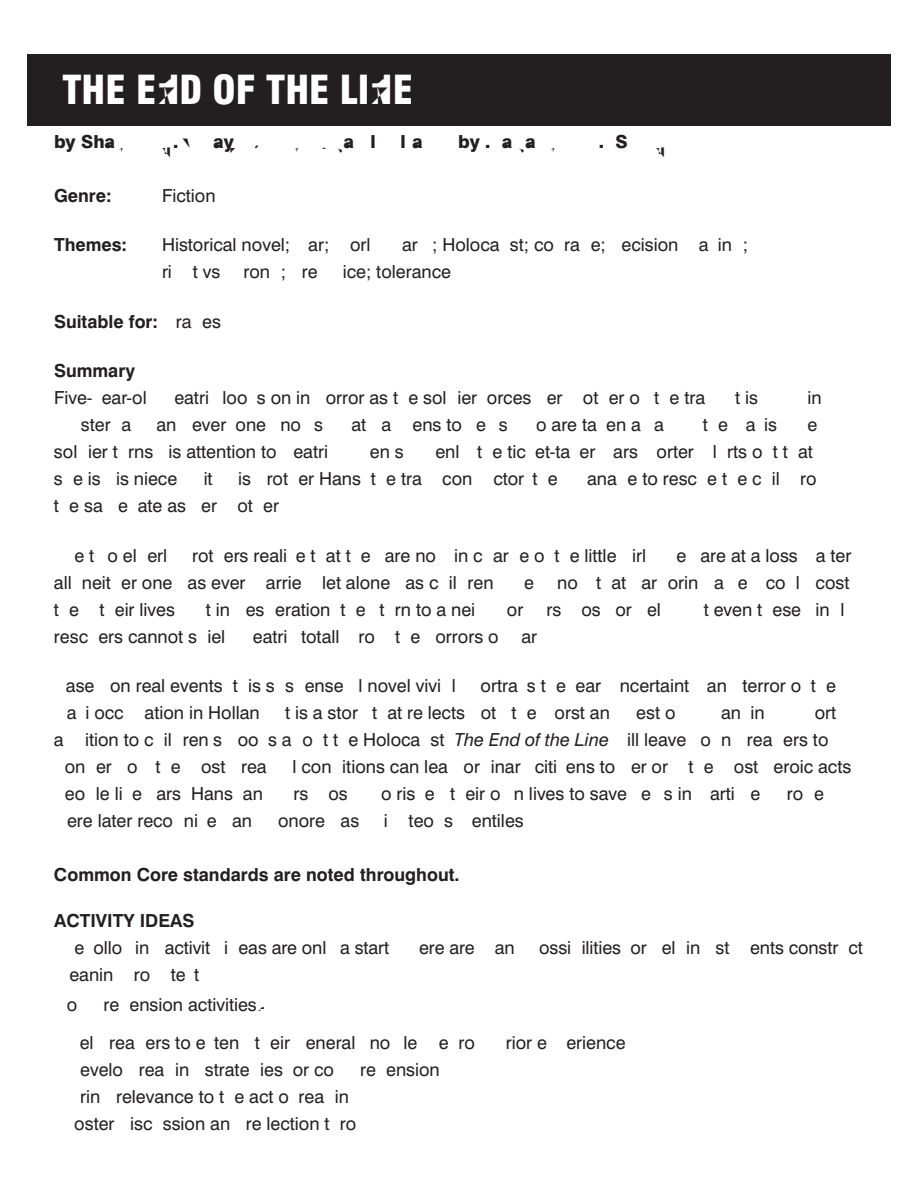
<style>
.page{position:relative;width:918px;height:1188px;background:#fff}
.page>*{position:absolute;margin:0;border:0;box-sizing:border-box;transform-origin:0 0}
.t1{font:900 condensed 39px "Swiss 721 BT";color:#fff}
.t2{font:18px/30px "Swiss 721 BT";color:#231f20}
.t3{font:700 18px "Swiss 721 BT";color:#231f20}
.t4{font:800 18px "Swiss 721 BT";color:#231f20}
.s1{font-weight:400}
.s2{font-style:italic}
</style>
<div class="page">
<div style="left:27px;top:54px;width:864px;height:72px;background:#231f20"></div>
<h1 class="t1" style="left:63px;top:74px;width:352px">THE END OF THE LINE</h1>
<p class="t4" style="left:54px;top:135px;width:81px">by Sha o</p>
<p class="t4" style="left:163px;top:135px;width:105px">. Mc ay •L</p>
<p class="t4" style="left:298px;top:135px;width:126px">o Pla p pa</p>
<p class="t4" style="left:458px;top:135px;width:109px">by Ma la o</p>
<p class="t4" style="left:599px;top:135px;width:30px">MS</p>
<p class="t4" style="left:657px;top:135px;width:7px">.</p>
<p class="t3" style="left:54px;top:189px;width:59px">Genre:</p>
<p class="t2" style="left:162px;top:182px;width:55px">Fiction</p>
<p class="t3" style="left:54px;top:238px;width:75px">Themes:</p>
<p class="t2" style="left:162px;top:232px;width:210px">Historical novel; ar; orl</p>
<p class="t2" style="left:402px;top:232px;width:348px">ar ; Holoca st; co ra e; ecision a in ;</p>
<p class="t2" style="left:162px;top:259px;width:60px">ri t vs</p>
<p class="t2" style="left:243px;top:259px;width:76px">ron ; re</p>
<p class="t2" style="left:343px;top:259px;width:110px">ice; tolerance</p>
<p class="t3" style="left:54px;top:315px;width:168px">Suitable for: <span class="s1">ra es</span></p>
<p class="t3" style="left:54px;top:364px;width:83px">Summary</p>
<p class="t2" style="left:54px;top:385px;width:94px">Five- ear-ol</p>
<p class="t2" style="left:174px;top:385px;width:532px">eatri loo s on in orror as t e sol ier orces er ot er o t e tra</p>
<p class="t2" style="left:735px;top:385px;width:24px">t is</p>
<p class="t2" style="left:807px;top:385px;width:16px">in</p>
<p class="t2" style="left:81px;top:412px;width:52px">ster a</p>
<p class="t2" style="left:156px;top:412px;width:168px">an ever one no s</p>
<p class="t2" style="left:351px;top:412px;width:158px">at a ensto e s</p>
<p class="t2" style="left:536px;top:412px;width:129px">oareta ena a</p>
<p class="t2" style="left:703px;top:412px;width:76px">te ais</p>
<p class="t2" style="left:808px;top:412px;width:11px">e</p>
<p class="t2" style="left:54px;top:439px;width:276px">sol ier t rns is attention to eatri</p>
<p class="t2" style="left:370px;top:439px;width:35px">en s</p>
<p class="t2" style="left:435px;top:439px;width:379px">enl t e tic et-ta er ars orter l rts o t t at</p>
<p class="t2" style="left:54px;top:466px;width:125px">s e is is niece</p>
<p class="t2" style="left:204px;top:466px;width:11px">it</p>
<p class="t2" style="left:238px;top:466px;width:321px">is rot er Hans t e tra con ctor t e</p>
<p class="t2" style="left:587px;top:466px;width:231px">ana etoresc et ec il ro</p>
<p class="t2" style="left:54px;top:493px;width:227px">t esa e ateas er ot er</p>
<p class="t2" style="left:75px;top:542px;width:94px">et oel erl</p>
<p class="t2" style="left:192px;top:542px;width:456px">rot ers reali e t at t e are no in c ar e o t e little irl</p>
<p class="t2" style="left:677px;top:542px;width:176px">e are at a loss a ter</p>
<p class="t2" style="left:54px;top:569px;width:441px">all neit er one as ever arrie let alone as c il ren</p>
<p class="t2" style="left:524px;top:569px;width:11px">e</p>
<p class="t2" style="left:557px;top:569px;width:294px">no t at ar orin a e co l cost</p>
<p class="t2" style="left:54px;top:596px;width:123px">t e t eir lives</p>
<p class="t2" style="left:206px;top:596px;width:271px">t in es eration t e t rn to a nei</p>
<p class="t2" style="left:507px;top:596px;width:18px">or</p>
<p class="t2" style="left:546px;top:596px;width:116px">rs os or el</p>
<p class="t2" style="left:704px;top:596px;width:142px">t even t ese in l</p>
<p class="t2" style="left:54px;top:623px;width:173px">resc ers cannot s iel</p>
<p class="t2" style="left:253px;top:623px;width:247px">eatri totall ro t e orrors o</p>
<p class="t2" style="left:521px;top:623px;width:17px">ar</p>
<p class="t2" style="left:66px;top:673px;width:391px">ase on real events t is s s ense l novel vivi l</p>
<p class="t2" style="left:481px;top:673px;width:357px">ortra s t e ear ncertaint an terror o t e</p>
<p class="t2" style="left:67px;top:700px;width:194px">a i occ ation in Hollan</p>
<p class="t2" style="left:285px;top:700px;width:326px">t is a stor t at re lects ot t e orst an</p>
<p class="t2" style="left:636px;top:700px;width:41px">est o</p>
<p class="t2" style="left:721px;top:700px;width:45px">an in</p>
<p class="t2" style="left:815px;top:700px;width:23px">ort</p>
<p class="t2" style="left:54px;top:727px;width:776px">a ition to c il ren s oo s a o t t e Holoca st <span class="s2">The End of the Line</span> ill leave o n rea ers to</p>
<p class="t2" style="left:65px;top:754px;width:204px">on er o t e ost rea</p>
<p class="t2" style="left:292px;top:754px;width:560px">l con itions can lea or inar citi ens to er or t e ost eroic acts</p>
<p class="t2" style="left:65px;top:781px;width:200px">eo le li e ars Hans an</p>
<p class="t2" style="left:293px;top:781px;width:56px">rs os</p>
<p class="t2" style="left:381px;top:781px;width:381px">o ris e t eir o n lives to save e s in arti e</p>
<p class="t2" style="left:787px;top:781px;width:38px">ro e</p>
<p class="t2" style="left:67px;top:808px;width:187px">ere later reco ni e an</p>
<p class="t2" style="left:278px;top:808px;width:83px">onore as</p>
<p class="t2" style="left:384px;top:808px;width:142px">i teo s entiles</p>
<p class="t3" style="left:54px;top:868px;width:407px">Common Core standards are noted throughout.</p>
<p class="t3" style="left:54px;top:914px;width:142px">ACTIVITY IDEAS</p>
<p class="t2" style="left:74px;top:935px;width:316px">e ollo in activit i eas are onl a start</p>
<p class="t2" style="left:419px;top:935px;width:97px">ere are an</p>
<p class="t2" style="left:539px;top:935px;width:325px">ossi ilities or el in st ents constr ct</p>
<p class="t2" style="left:67px;top:962px;width:134px">eanin ro te t o</p>
<p class="t2" style="left:80px;top:988px;width:397px;line-height:37.5px;text-indent:24px">re ension activities:<br>el rea ers to e ten t eir eneral no le e ro</p>
<p class="t2" style="left:506px;top:1029px;width:121px">rior e erience</p>
<p class="t2" style="left:80px;top:1056px;width:255px">evelo rea in strate ies or co</p>
<p class="t2" style="left:360px;top:1056px;width:81px">re ension</p>
<p class="t2" style="left:74px;top:1085px;width:283px;line-height:27px;text-align:center">rin relevance to t e act o rea in oster isc ssion an re lection t ro</p>
</div>
